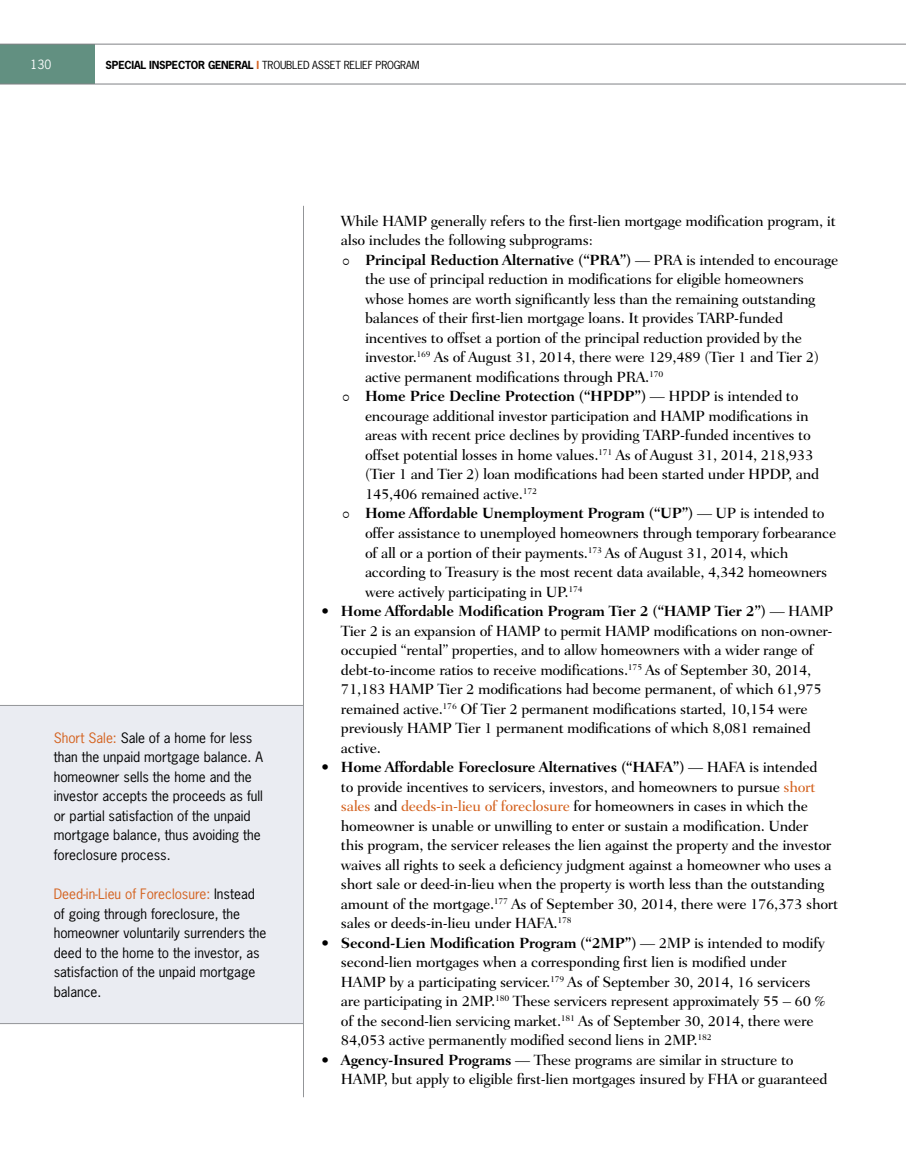
<style>
.page{position:relative;width:906px;height:1168px;background:#fff}
.page>*{position:absolute;margin:0;border:0;box-sizing:border-box;transform-origin:0 0}
.t1{font:500 15px/19.5px "Fairfield LT Std";letter-spacing:-.02em;color:#000}
.t2{font:700 15px "Fairfield LT Std";letter-spacing:-.02em;color:#000}
.t3{font:500 15px "Fairfield LT Std";letter-spacing:.01em;color:#000}
.t4{font:13.5px/19.5px "News Gothic Std";color:#000}
.t5{font:12px "News Gothic Std";color:#fff}
.t6{font:10.5px "News Gothic Std";letter-spacing:-.02em;color:#000}
.s1{font-weight:700}
.s2{font-weight:700;color:#d4621f}
.s3{color:#d4621f}
.s4{font-weight:500}
</style>
<div class="page">
<div style="left:0;top:705px;width:304px;height:318px;background:#eaecf2"></div>
<hr style="left:0;top:705px;width:304px;height:1px;background:#939598">
<hr style="left:0;top:1023px;width:304px;height:1px;background:#939598">
<div style="left:0;top:44px;width:95px;height:40px;background:#629081"></div>
<hr style="left:0;top:44px;width:905px;height:1px;background:#808285">
<hr style="left:0;top:84px;width:905px;height:1px;background:#808285">
<hr style="left:303px;top:206px;width:1px;height:891px;background:#939598">
<p class="t5" style="left:30px;top:57px;width:22px">130</p>
<p class="t6" style="left:106px;top:58px;width:315px"><span class="s1">SPECIAL INSPECTOR GENERAL</span> <span class="s2">I</span> TROUBLED ASSET RELIEF PROGRAM</p>
<p class="t4" style="left:54px;top:728px;width:211px"><span class="s3">Short Sale:</span> Sale of a home for less than the unpaid mortgage balance. A homeowner sells the home and the investor accepts the proceeds as full or partial satisfaction of the unpaid mortgage balance, thus avoiding the foreclosure process.</p>
<p class="t4" style="left:54px;top:884px;width:214px"><span class="s3">Deed-in-Lieu of Foreclosure:</span> Instead of going through foreclosure, the homeowner voluntarily surrenders the deed to the home to the investor, as satisfaction of the unpaid mortgage balance.</p>
<p class="t1" style="left:341px;top:211px;width:496px">While HAMP generally refers to the first-lien mortgage modification program, it</p>
<p class="t1" style="left:341px;top:231px;width:253px">also includes the following subprograms:</p>
<p class="t2" style="left:342px;top:251px;width:497px"><span class="s4">ç</span> Principal Reduction Alternative (“PRA”) <span class="s4">— PRA is intended to encourage</span></p>
<p class="t1" style="left:365px;top:270px;width:440px">the use of principal reduction in modifications for eligible homeowners</p>
<p class="t1" style="left:365px;top:289px;width:451px">whose homes are worth significantly less than the remaining outstanding</p>
<p class="t1" style="left:365px;top:309px;width:419px">balances of their first-lien mortgage loans. It provides TARP-funded</p>
<p class="t3" style="left:365px;top:329px;width:438px">incentives to offset a portion of the principal reduction provided by the</p>
<p class="t1" style="left:365px;top:348px;width:455px">investor.<sup>169</sup> As of August 31, 2014, there were 129,489 (Tier 1 and Tier 2)</p>
<p class="t1" style="left:365px;top:367px;width:299px">active permanent modifications through PRA.<sup>170</sup></p>
<p class="t2" style="left:342px;top:388px;width:457px"><span class="s4">ç</span> Home Price Decline Protection (“HPDP”) <span class="s4">— HPDP is intended to</span></p>
<p class="t1" style="left:365px;top:406px;width:445px">encourage additional investor participation and HAMP modifications in</p>
<p class="t1" style="left:365px;top:426px;width:447px">areas with recent price declines by providing TARP-funded incentives to</p>
<p class="t1" style="left:365px;top:445px;width:449px">offset potential losses in home values.<sup>171</sup> As of August 31, 2014, 218,933</p>
<p class="t1" style="left:365px;top:465px;width:455px">(Tier 1 and Tier 2) loan modifications had been started under HPDP, and</p>
<p class="t1" style="left:365px;top:484px;width:173px">145,406 remained active.<sup>172</sup></p>
<p class="t2" style="left:342px;top:505px;width:483px"><span class="s4">ç</span> Home Affordable Unemployment Program (“UP”) <span class="s4">— UP is intended to</span></p>
<p class="t1" style="left:365px;top:523px;width:472px">offer assistance to unemployed homeowners through temporary forbearance</p>
<p class="t1" style="left:365px;top:543px;width:424px">of all or a portion of their payments.<sup>173</sup> As of August 31, 2014, which</p>
<p class="t1" style="left:365px;top:562px;width:463px">according to Treasury is the most recent data available, 4,342 homeowners</p>
<p class="t1" style="left:365px;top:582px;width:219px">were actively participating in UP.<sup>174</sup></p>
<p class="t1" style="left:341px;top:601px;width:493px;text-indent:-19px"><span class="s1">• Home Affordable Modification Program Tier 2 (“HAMP Tier 2”)</span> — HAMP Tier 2 is an expansion of HAMP to permit HAMP modifications on non-owner&shy;occupied “rental” properties, and to allow homeowners with a wider range of debt-to-income ratios to receive modifications.<sup>175</sup> As of September 30, 2014, 71,183 HAMP Tier 2 modifications had become permanent, of which 61,975 remained active.<sup>176</sup> Of Tier 2 permanent modifications started, 10,154 were previously HAMP Tier 1 permanent modifications of which 8,081 remained active.</p>
<p class="t1" style="left:341px;top:757px;width:498px;text-indent:-19px"><span class="s1">• Home Affordable Foreclosure Alternatives (“HAFA”)</span> — HAFA is intended<br>to provide incentives to servicers, investors, and homeowners to pursue <span class="s3">short sales</span> and <span class="s3">deeds-in-lieu of foreclosure</span> for homeowners in cases in which the homeowner is unable or unwilling to enter or sustain a modification. Under<br>this program, the servicer releases the lien against the property and the investor waives all rights to seek a deficiency judgment against a homeowner who uses a short sale or deed-in-lieu when the property is worth less than the outstanding amount of the mortgage.<sup>177</sup> As of September 30, 2014, there were 176,373 short sales or deeds-in-lieu under HAFA.<sup>178</sup></p>
<p class="t1" style="left:341px;top:933px;width:486px;text-indent:-19px"><span class="s1">• Second-Lien Modification Program (“2MP”)</span> — 2MP is intended to modify second-lien mortgages when a corresponding first lien is modified under HAMP by a participating servicer.<sup>179</sup> As of September 30, 2014, 16 servicers are participating in 2MP.<sup>180</sup> These servicers represent approximately 55 – 60 % of the second-lien servicing market.<sup>181</sup> As of September 30, 2014, there were 84,053 active permanently modified second liens in 2MP.<sup>182</sup></p>
<p class="t1" style="left:341px;top:1050px;width:487px;text-indent:-19px"><span class="s1">• Agency-Insured Programs</span> — These programs are similar in structure to<br>HAMP, but apply to eligible first-lien mortgages insured by FHA or guaranteed</p>
</div>
